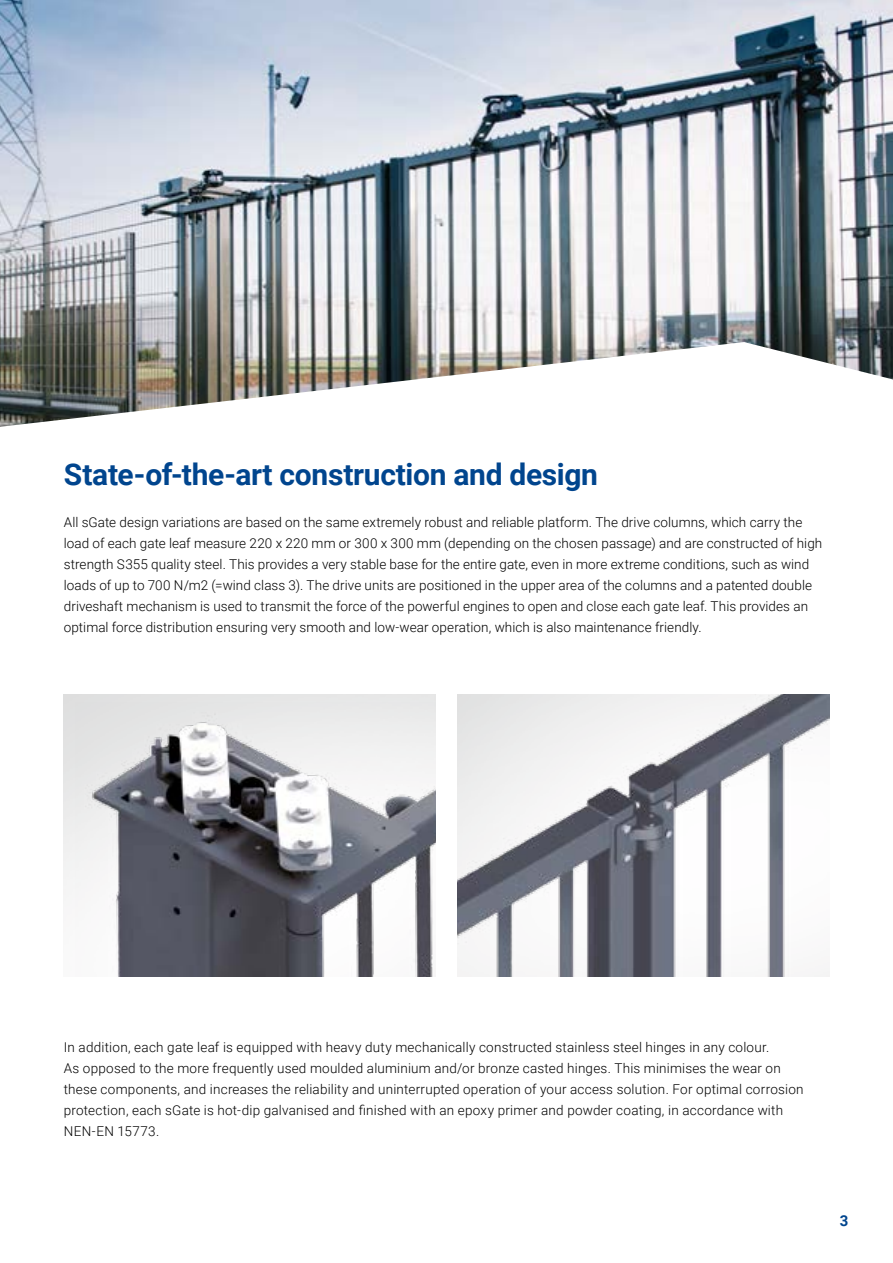
<style>
.page{position:relative;width:893px;height:1263px;background:#fff}
.page>*{position:absolute;margin:0;border:0;box-sizing:border-box;transform-origin:0 0}
.t1{font:700 30px "Roboto";letter-spacing:-.01em;color:#00458e}
.t2{font:700 15px "Roboto";color:#00458e}
.t3{font:300 13.5px/21px "Roboto";letter-spacing:.01em;color:#000}
</style>
<div class="page">
<img style="left:0;top:0;width:893px;height:427px">
<img style="left:457px;top:695px;width:372px;height:281px">
<img style="left:75px;top:703px;width:361px;height:273px">
<h1 class="t1" style="left:64px;top:453px;width:536px">State-of-the-art construction and design</h1>
<p class="t3" style="left:64px;top:511px;width:760px">All sGate design variations are based on the same extremely robust and reliable platform. The drive columns, which carry the load of each gate leaf measure 220 x 220 mm or 300 x 300 mm (depending on the chosen passage) and are constructed of high strength S355 quality steel. This provides a very stable base for the entire gate, even in more extreme conditions, such as wind loads of up to 700 N/m2 (=wind class 3). The drive units are positioned in the upper area of the columns and a patented double driveshaft mechanism is used to transmit the force of the powerful engines to open and close each gate leaf. This provides an optimal force distribution ensuring very smooth and low-wear operation, which is also maintenance friendly.</p>
<p class="t3" style="left:64px;top:1036px;width:741px">In addition, each gate leaf is equipped with heavy duty mechanically constructed stainless steel hinges in any colour.<br>As opposed to the more frequently used moulded aluminium and/or bronze casted hinges. This minimises the wear on these components, and increases the reliability and uninterrupted operation of your access solution. For optimal corrosion protection, each sGate is hot-dip galvanised and finished with an epoxy primer and powder coating, in accordance with NEN-EN 15773.</p>
<p class="t2" style="left:840px;top:1210px;width:10px">3</p>
</div>
